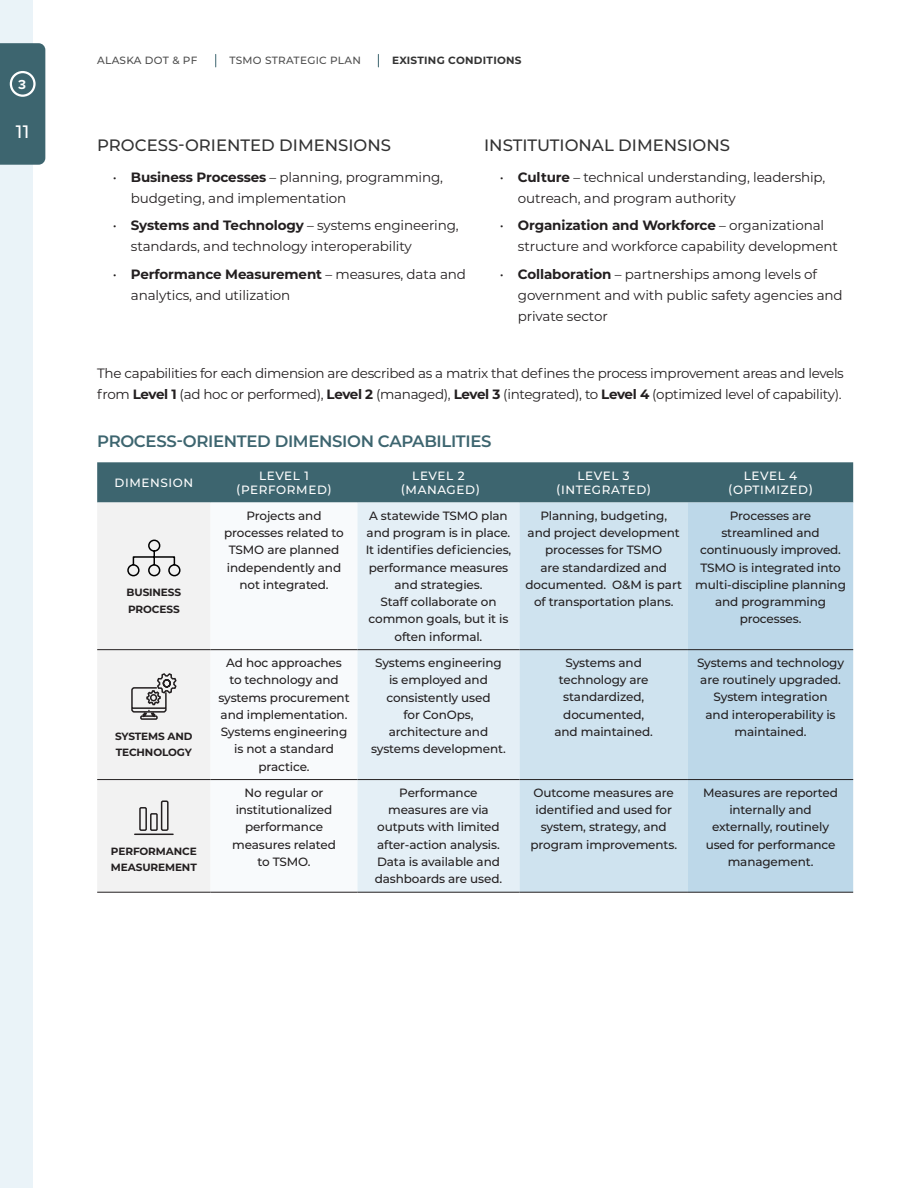
<style>
.page{position:relative;width:918px;height:1188px;background:#fff}
.page>*{position:absolute;margin:0;border:0;box-sizing:border-box;transform-origin:0 0}
.t1{font:500 18px "Montserrat";color:#fff}
.Heading_3_-_H3{font:500 16.5px "Montserrat";color:#333}
.Heading_3_-_H3-2{font:600 16.5px "Montserrat";letter-spacing:-.02em;color:#3d656f}
.Bullets_1_5_-_P{font:13.5px/21px "Montserrat";letter-spacing:-.01em;color:#231f20}
.Body_-_P{font:13.5px/21px "Montserrat";letter-spacing:-.025em;color:#231f20}
.t2{font:700 13.5px "Proxima Nova";color:#fff}
.Table__Body_-_P{font:500 12px/17.2px "Montserrat";letter-spacing:-.01em;color:#231f20;text-align:center}
.Table__Column_Left_Heading_-_P{font:500 12px/13.8px "Montserrat";letter-spacing:.05em;color:#fff;text-align:center}
.Table__Row_Heading_-_P{font:700 10.5px/16.5px "Montserrat";letter-spacing:-.01em;color:#231f20}
.t3{font:500 10.5px "Montserrat";letter-spacing:.025em;color:#4d4d4d}
.t4{font:700 10.5px "Montserrat";letter-spacing:.025em;color:#333}
.s1{font-weight:700}
</style>
<div class="page">
<div style="left:0;top:0;width:32px;height:1188px;background:#eaf3f8"></div>
<div style="left:0;top:43px;width:45px;height:122px;background:#3d656f"></div>
<div style="left:10px;top:71px;width:26px;height:26px;border:2px solid #fff;border-radius:50%"></div>
<svg style="left:215px;top:54px;width:1px;height:13px"></svg>
<svg style="left:378px;top:54px;width:1px;height:13px"></svg>
<div style="left:97px;top:462px;width:756px;height:41px;background:#3d656f"></div>
<div style="left:97px;top:503px;width:114px;height:389px;background:#f2f2f2"></div>
<svg style="left:211px;top:650px;width:146px;height:242px"></svg>
<div style="left:357px;top:503px;width:162px;height:389px;background:#e4eff6"></div>
<div style="left:519px;top:503px;width:169px;height:389px;background:#cfe3ef"></div>
<div style="left:688px;top:503px;width:165px;height:389px;background:#bdd8e9"></div>
<hr style="left:97px;top:649px;width:114px;height:1px;background:#231f20">
<hr style="left:211px;top:649px;width:146px;height:1px;background:#231f20">
<hr style="left:357px;top:649px;width:162px;height:1px;background:#231f20">
<hr style="left:519px;top:649px;width:169px;height:1px;background:#231f20">
<hr style="left:688px;top:649px;width:165px;height:1px;background:#231f20">
<hr style="left:97px;top:779px;width:114px;height:1px;background:#231f20">
<hr style="left:211px;top:779px;width:146px;height:1px;background:#231f20">
<hr style="left:357px;top:779px;width:162px;height:1px;background:#231f20">
<hr style="left:519px;top:779px;width:169px;height:1px;background:#231f20">
<hr style="left:688px;top:779px;width:165px;height:1px;background:#231f20">
<hr style="left:97px;top:892px;width:114px;height:1px;background:#231f20">
<hr style="left:211px;top:892px;width:146px;height:1px;background:#231f20">
<hr style="left:357px;top:892px;width:162px;height:1px;background:#231f20">
<hr style="left:519px;top:892px;width:169px;height:1px;background:#231f20">
<hr style="left:688px;top:892px;width:165px;height:1px;background:#231f20">
<svg style="left:127px;top:539px;width:54px;height:38px"></svg>
<svg style="left:130px;top:672px;width:47px;height:49px"></svg>
<svg style="left:133px;top:800px;width:42px;height:36px"></svg>
<p class="t2" style="left:18px;top:74px;width:9px">3</p>
<h1 class="t1" style="left:16px;top:119px;width:15px">11</h1>
<p class="t3" style="left:97px;top:53px;width:102px">ALASKA DOT &amp; PF</p>
<p class="t3" style="left:230px;top:53px;width:133px">TSMO STRATEGIC PLAN</p>
<p class="t4" style="left:392px;top:53px;width:19px">Existi</p>
<p class="t4" style="left:428px;top:53px;width:54px">ng Conditio</p>
<p class="t4" style="left:506px;top:53px;width:16px">ns</p>
<h3 class="Heading_3_-_H3" style="left:97px;top:134px;width:295px">PROCESS-ORIENTED DIMENSIONS</h3>
<p class="Bullets_1_5_-_P" style="left:131px;top:166px;width:314px;text-indent:-18px">• <span class="s1">Business Processes</span> – planning, programming, budgeting, and implementation</p>
<p class="Bullets_1_5_-_P" style="left:131px;top:215px;width:329px;text-indent:-18px">• <span class="s1">Systems and Technology</span> – systems engineering, standards, and technology interoperability</p>
<p class="Bullets_1_5_-_P" style="left:131px;top:263px;width:337px;text-indent:-18px">• <span class="s1">Performance Measurement</span> – measures, data and analytics, and utilization</p>
<h3 class="Heading_3_-_H3" style="left:484px;top:134px;width:247px">INSTITUTIONAL DIMENSIONS</h3>
<p class="Bullets_1_5_-_P" style="left:518px;top:166px;width:309px;text-indent:-18px">• <span class="s1">Culture</span> – technical understanding, leadership, outreach, and program authority</p>
<p class="Bullets_1_5_-_P" style="left:518px;top:215px;width:322px;text-indent:-18px">• <span class="s1">Organization and Workforce</span> – organizational structure and workforce capability development</p>
<p class="Bullets_1_5_-_P" style="left:518px;top:263px;width:326px;text-indent:-18px">• <span class="s1">Collaboration</span> – partnerships among levels of government and with public safety agencies and private sector</p>
<p class="Body_-_P" style="left:97px;top:362px;width:748px">The capabilities for each dimension are described as a matrix that defines the process improvement areas and levels from <span class="s1">Level 1</span> (ad hoc or performed), <span class="s1">Level 2</span> (managed), <span class="s1">Level 3</span> (integrated), to <span class="s1">Level 4</span> (optimized level of capability).</p>
<h3 class="Heading_3_-_H3-2" style="left:97px;top:429px;width:396px">PROCESS-ORIENTED DIMENSION CAPABILITIES</h3>
<p class="Table__Column_Left_Heading_-_P" style="left:115px;top:475px;width:80px">DIMENSION</p>
<p class="Table__Column_Left_Heading_-_P" style="left:236px;top:468px;width:97px">LEVEL 1 (PERFORMED)</p>
<p class="Table__Column_Left_Heading_-_P" style="left:401px;top:468px;width:81px">LEVEL 2 (MANAGED)</p>
<p class="Table__Column_Left_Heading_-_P" style="left:556px;top:468px;width:97px">LEVEL 3 (INTEGRATED)</p>
<p class="Table__Column_Left_Heading_-_P" style="left:728px;top:468px;width:86px">LEVEL 4 (OPTIMIZED)</p>
<p class="Table__Row_Heading_-_P" style="left:127px;top:584px;width:56px">BUSIN ESS<br>PROCESS</p>
<p class="Table__Row_Heading_-_P" style="left:115px;top:727px;width:79px">SYSTEMS AN D<br>TECHNOLOGY</p>
<p class="Table__Row_Heading_-_P" style="left:111px;top:842px;width:87px">PERFORMANCE<br>MEASUREMENT</p>
<p class="Table__Body_-_P" style="left:224px;top:507px;width:121px">Projects and processes related to<br>TSMO are planned independently and not integrated.</p>
<p class="Table__Body_-_P" style="left:366px;top:507px;width:147px">A statewide TSMO plan and program is in place.<br>It identifies deficiencies, performance measures and strategies.<br>Staff collaborate on common goals, but it is often informal.</p>
<p class="Table__Body_-_P" style="left:525px;top:506px;width:158px">Planning, budgeting,<br>and project development processes for TSMO<br>are standardized and documented. O&amp;M is part of transportation plans.</p>
<p class="Table__Body_-_P" style="left:695px;top:506px;width:152px">Processes are streamlined and continuously improved.<br>TSMO is integrated into multi-discipline planning and programming processes.</p>
<p class="Table__Body_-_P" style="left:218px;top:654px;width:133px">Ad hoc approaches<br>to technology and systems procurement and implementation.<br>Systems engineering is not a standard practice.</p>
<p class="Table__Body_-_P" style="left:371px;top:654px;width:136px">Systems engineering is employed and consistently used<br>for ConOps, architecture and systems development.</p>
<p class="Table__Body_-_P" style="left:555px;top:654px;width:100px">Systems and technology are standardized, documented, and maintained.</p>
<p class="Table__Body_-_P" style="left:697px;top:654px;width:149px">Systems and technology are routinely upgraded.<br>System integration<br>and interoperability is maintained.</p>
<p class="Table__Body_-_P" style="left:232px;top:784px;width:105px">No regular or institutionalized performance measures related to TSMO.</p>
<p class="Table__Body_-_P" style="left:375px;top:784px;width:129px">Performance measures are via outputs with limited after-action analysis.<br>Data is available and dashboards are used.</p>
<p class="Table__Body_-_P" style="left:530px;top:784px;width:148px">Outcome measures are identified and used for system, strategy, and program improvements.</p>
<p class="Table__Body_-_P" style="left:703px;top:784px;width:136px">Measures are reported internally and externally, routinely used for performance management.</p>
</div>
